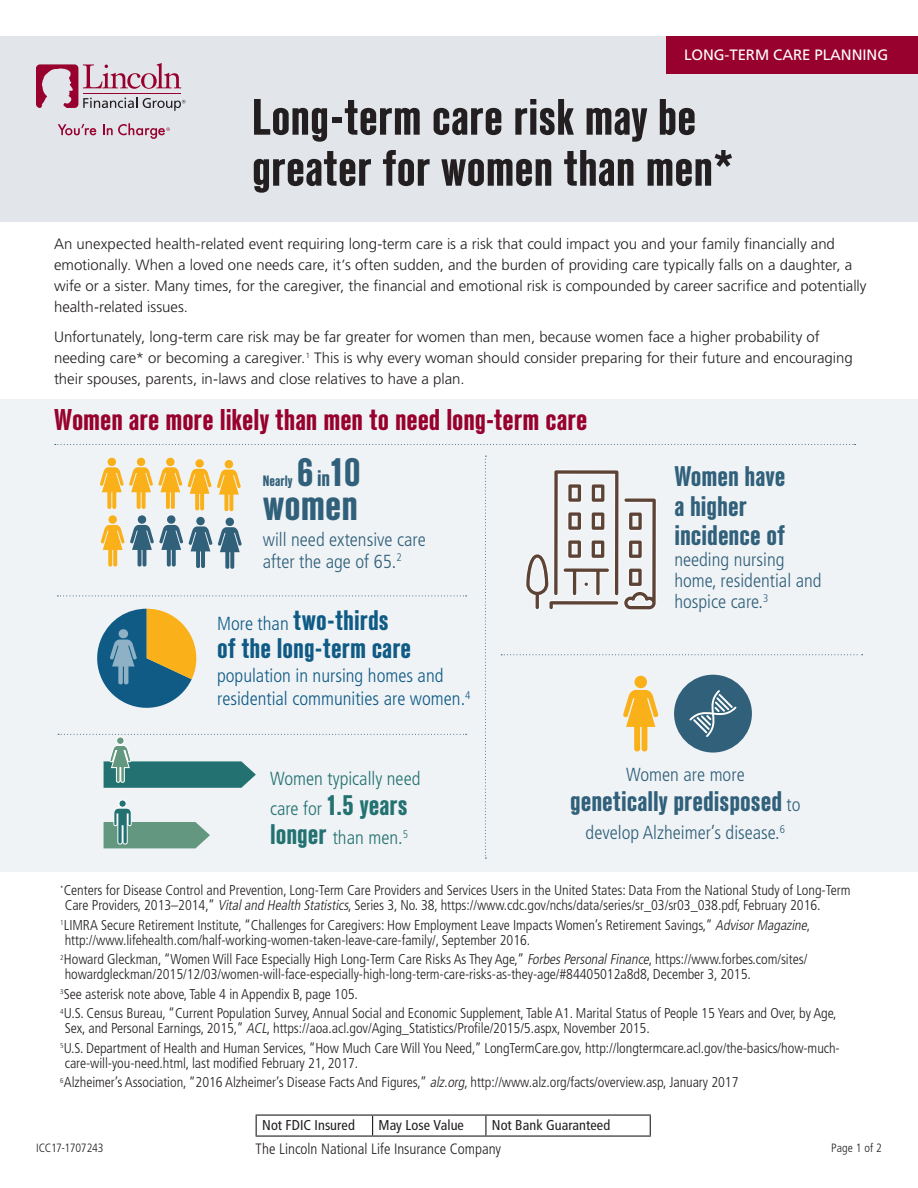
<style>
.page{position:relative;width:918px;height:1188px;background:#fff}
.page>*{position:absolute;margin:0;border:0;box-sizing:border-box;transform-origin:0 0}
.Title_Standard_Cond{font:700 condensed 51px/51px "Standard CT";color:#231f20}
.t1{font:700 condensed 43.2px "Standard CT";color:#30607a}
.t2{font:700 condensed 39.75px "Standard CT";color:#30607a}
.FLI_Subhead_1_Standa{font:700 condensed 30px "Standard CT";color:#98012d}
.t3{font:700 condensed 28.35px/29.4px "Standard CT";color:#30607a}
.t4{font:700 condensed 28.35px/27.6px "Standard CT";color:#105b86}
.t5{font:700 condensed 28.35px "Standard CT";color:#237271}
.t6{font:300 condensed 18.9px/21px "Frutiger LT Std";color:#30607a}
.t7{font:300 condensed 18.9px/23.7px "Frutiger LT Std";color:#105b86}
.t8{font:300 condensed 18.9px "Frutiger LT Std";color:#237271}
.Body_Main{font:300 15px/21px "Frutiger LT Std";color:#231f20}
.Issuing_Company_Frut{font:300 condensed 15px "Frutiger LT Std";color:#231f20}
.Disclosure_Frutiger{font:15px "Frutiger LT Std";letter-spacing:-.005em;color:#fff}
.t9{font:700 condensed 15px "Standard CT";color:#30607a}
.Disclosure_Frutiger-2{font:300 condensed 14.25px/15px "Frutiger LT Std";letter-spacing:-.005em;color:#231f20}
.Bankbox_Frutiger_Con{font:condensed 14.25px "Frutiger LT Std";letter-spacing:.005em;color:#231f20}
.Codes_Frutiger_Lt_Co{font:300 condensed 12px "Frutiger LT Std";letter-spacing:-.02em;color:#231f20}
.Page_Numbers_Frutige{font:300 condensed 12px "Frutiger LT Std";letter-spacing:.01em;color:#231f20}
.s1{font-size:22.5px}
.s2{font-family:"Frutiger LT Std";font-weight:300;font-size:18.9px}
.s3{font-family:"Standard CT";font-weight:700;font-size:28.35px}
.s4{font-style:italic}
</style>
<div class="page">
<hr style="left:256px;top:1114px;width:117px;height:2px;background:#231f20">
<svg style="left:256px;top:1116px;width:1px;height:20px"></svg>
<hr style="left:373px;top:1114px;width:113px;height:2px;background:#231f20">
<svg style="left:372px;top:1116px;width:1px;height:20px"></svg>
<hr style="left:486px;top:1114px;width:165px;height:2px;background:#231f20">
<svg style="left:485px;top:1116px;width:1px;height:20px"></svg>
<svg style="left:650px;top:1116px;width:1px;height:20px"></svg>
<hr style="left:256px;top:1136px;width:117px;height:1px;background:#231f20">
<hr style="left:373px;top:1136px;width:113px;height:1px;background:#231f20">
<hr style="left:486px;top:1136px;width:165px;height:1px;background:#231f20">
<div style="left:0;top:36px;width:918px;height:185px;background:#e2e5ea"></div>
<div style="left:0;top:399px;width:918px;height:472px;background:#f0f3f6"></div>
<svg style="left:55px;top:444px;width:808px;height:415px"></svg>
<div style="left:666px;top:36px;width:252px;height:38px;background:#98012d"></div>
<svg style="left:58px;top:124px;width:38px;height:11px"></svg>
<svg style="left:36px;top:63px;width:149px;height:48px"></svg>
<svg style="left:103px;top:123px;width:67px;height:16px"></svg>
<p class="Disclosure_Frutiger" style="left:684px;top:46px;width:206px">LONG-TERM CARE PLANNING</p>
<p class="Title_Standard_Cond" style="left:252px;top:93px;width:483px">Long-term care risk may be greater for women than men*</p>
<p class="Body_Main" style="left:54px;top:233px;width:814px">An unexpected health-related event requiring long-term care is a risk that could impact you and your family financially and emotionally. When a loved one needs care, it’s often sudden, and the burden of providing care typically falls on a daughter, a wife or a sister. Many times, for the caregiver, the financial and emotional risk is compounded by career sacrifice and potentially health-related issues.</p>
<p class="Body_Main" style="left:54px;top:326px;width:800px">Unfortunately, long-term care risk may be far greater for women than men, because women face a higher probability of needing care* or becoming a caregiver.<sup>1</sup> This is why every woman should consider preparing for their future and encouraging their spouses, parents, in-laws and close relatives to have a plan.</p>
<p class="FLI_Subhead_1_Standa" style="left:54px;top:403px;width:535px">Women are more likely than men to need long-term care</p>
<p class="t2" style="left:296px;top:450px;width:66px">6<span class="s1">in</span>10</p>
<p class="t1" style="left:263px;top:481px;width:97px">women</p>
<p class="t6" style="left:263px;top:529px;width:165px;line-height:21.6px">will need extensive care after the age of 65.<sup>2</sup></p>
<p class="t9" style="left:263px;top:472px;width:31px">Nearly</p>
<p class="t4" style="left:217px;top:607px;width:196px"><span class="s2">More than</span> two-thirds of the long-term care</p>
<p class="t7" style="left:217px;top:663px;width:255px">population in nursing homes and residential communities are women.<sup>4</sup></p>
<p class="t8" style="left:270px;top:768px;width:152px">Women typically need</p>
<p class="t5" style="left:270px;top:789px;width:139px"><span class="s2">care for</span> 1.5 years</p>
<p class="t8" style="left:270px;top:827px;width:139px"><span class="s3">longer</span> than men.<sup>5</sup></p>
<p class="t3" style="left:674px;top:462px;width:113px">Women have a higher incidence of</p>
<p class="t6" style="left:674px;top:549px;width:149px">needing nursing home, residential and hospice care.<sup>3</sup></p>
<p class="t6" style="left:626px;top:764px;width:120px">Women are more</p>
<p class="t3" style="left:570px;top:788px;width:232px">genetically predisposed <span class="s2">to</span></p>
<p class="t6" style="left:586px;top:822px;width:201px">develop Alzheimer’s disease.<sup>6</sup></p>
<p class="Disclosure_Frutiger-2" style="left:65px;top:883px;width:787px;text-indent:-4px"><sup>*</sup>Centers for Disease Control and Prevention, Long-Term Care Providers and Services Users in the United States: Data From the National Study of Long-Term<br>Care Providers, 2013–2014,” <span class="s4">Vitaland Health Statistics</span>, Series 3, No. 38, https://www.cdc.gov/nchs/data/series/sr_03/sr03_038.pdf, February 2016.</p>
<p class="Disclosure_Frutiger-2" style="left:65px;top:918px;width:747px;text-indent:-4px"><sup>1</sup>LIMRA Secure Retirement Institute, “Challenges for Caregivers: How Employment Leave Impacts Women’s Retirement Savings,” <span class="s4">AdvisorMagazine</span>, http://www.lifehealth.com/half-working-women-taken-leave-care-family/, September 2016.</p>
<p class="Disclosure_Frutiger-2" style="left:65px;top:952px;width:744px;text-indent:-4px"><sup>2</sup>Howard Gleckman, “Women Will Face Especially High Long-Term Care Risks As They Age,” <span class="s4">ForbesPersonalFinance</span>, https://www.forbes.com/sites/ howardgleckman/2015/12/03/women-will-face-especially-high-long-term-care-risks-as-they-age/#84405012a8d8, December 3, 2015.</p>
<p class="Disclosure_Frutiger-2" style="left:60px;top:987px;width:299px"><sup>3</sup>See asterisk note above, Table 4 in Appendix B, page 105.</p>
<p class="Disclosure_Frutiger-2" style="left:65px;top:1006px;width:773px;text-indent:-4px"><sup>4</sup>U.S. Census Bureau, “Current Population Survey, Annual Social and Economic Supplement, Table A1. Marital Status of People 15 Years and Over, by Age,<br>Sex, and Personal Earnings, 2015,” <span class="s4">ACL</span>, https://aoa.acl.gov/Aging_Statistics/Profile/2015/5.aspx, November 2015.</p>
<p class="Disclosure_Frutiger-2" style="left:65px;top:1041px;width:777px;text-indent:-4px"><sup>5</sup>U.S. Department of Health and Human Services, “How Much Care Will You Need,” LongTermCare.gov, http://longtermcare.acl.gov/the-basics/how-much&shy;care-will-you-need.html, last modified February 21, 2017.</p>
<p class="Disclosure_Frutiger-2" style="left:60px;top:1075px;width:680px"><sup>6</sup>Alzheimer’s Association, “2016 Alzheimer’s Disease Facts And Figures,” <span class="s4">alz.org</span>, http://www.alz.org/facts/overview.asp, January 2017</p>
<p class="Bankbox_Frutiger_Con" style="left:262px;top:1117px;width:94px">Not FDIC Insured</p>
<p class="Bankbox_Frutiger_Con" style="left:379px;top:1117px;width:87px">May Lose Value</p>
<p class="Bankbox_Frutiger_Con" style="left:492px;top:1117px;width:120px">Not Bank Guaranteed</p>
<p class="Issuing_Company_Frut" style="left:256px;top:1141px;width:247px">The Lincoln National Life Insurance Company</p>
<p class="Codes_Frutiger_Lt_Co" style="left:36px;top:1141px;width:69px">ICC17-1707243</p>
<p class="Page_Numbers_Frutige" style="left:831px;top:1141px;width:52px">Page 1 of 2</p>
</div>
